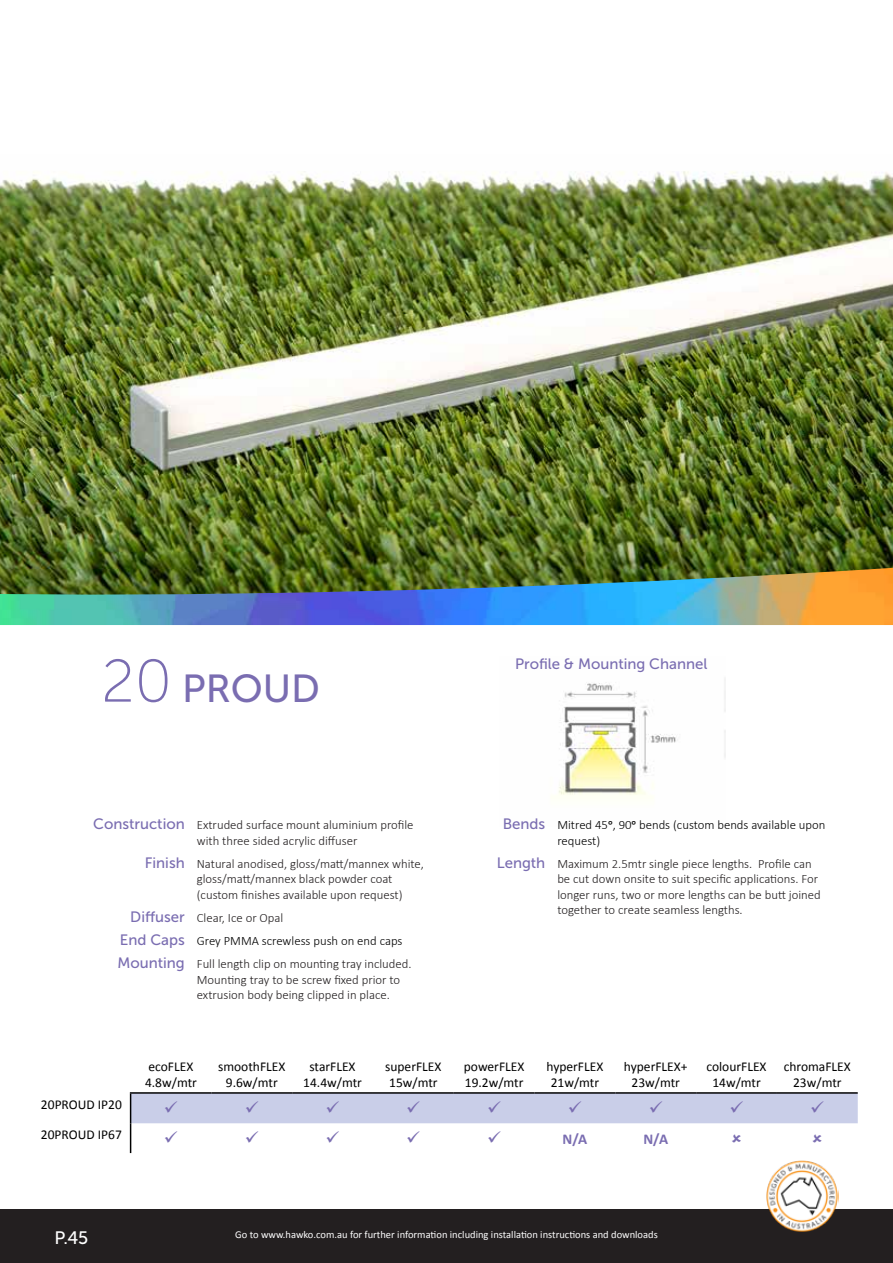
<style>
.page{position:relative;width:893px;height:1263px;background:#fff}
.page>*{position:absolute;margin:0;border:0;box-sizing:border-box;transform-origin:0 0}
.t1{font:39px "Museo Sans 500";color:#7a6db1}
.t2{font:18px "Museo Sans 500";color:#fff}
.t3{font:15px "Museo Sans 500";color:#7a6db1}
.t4{font:700 15px "Calibri";color:#7a6db1}
.t5{font:13.5px/16.2px "Calibri";color:#000;text-align:center}
.t6{font:300 12.75px/15.3px "Calibri";color:#231f20}
.t7{font:300 12.75px/15.3px "Calibri";color:#000}
.t8{font:10.5px "Calibri";color:#fff}
.s1{font-family:"Museo Sans 100";font-size:60px}
.s2{font-family:"Museo Sans 500";font-weight:400;font-size:15px;color:#7a6db1}
.s3{color:#000}
.s4{font-weight:400}
</style>
<div class="page">
<div style="left:0;top:1209px;width:893px;height:54px;background:#231f20"></div>
<img style="left:558px;top:679px;width:167px;height:117px">
<img style="left:0;top:171px;width:893px;height:397px">
<hr style="left:130px;top:1123px;width:1px;height:30px;background:#000">
<hr style="left:130px;top:1092px;width:81px;height:2px;background:#000">
<hr style="left:211px;top:1092px;width:81px;height:2px;background:#000">
<hr style="left:292px;top:1092px;width:81px;height:2px;background:#000">
<hr style="left:373px;top:1092px;width:81px;height:2px;background:#000">
<hr style="left:454px;top:1092px;width:81px;height:2px;background:#000">
<hr style="left:535px;top:1092px;width:80px;height:2px;background:#000">
<hr style="left:615px;top:1092px;width:81px;height:2px;background:#000">
<hr style="left:696px;top:1092px;width:81px;height:2px;background:#000">
<hr style="left:777px;top:1092px;width:81px;height:2px;background:#000">
<img style="left:766px;top:1160px;width:72px;height:72px">
<img style="left:0;top:568px;width:893px;height:57px">
<div style="left:130px;top:1093px;width:728px;height:30px;background:#c9cee8"></div>
<h1 class="t1" style="left:101px;top:667px;width:220px"><span class="s1">20</span> PROUD</h1>
<p class="t6" style="left:197px;top:817px;width:218px;text-indent:-104px"><span class="s2">Construction</span> Extruded surface mount aluminium profile with three sided acrylic diffuser</p>
<p class="t6" style="left:197px;top:856px;width:229px;text-indent:-52px"><span class="s2">Finish</span> Natural anodised, gloss/matt/mannex white, gloss/matt/mannex black powder coat (custom finishes available upon request)</p>
<p class="t6" style="left:117px;top:906px;width:296px;line-height:23.2px;text-indent:13px"><span class="s2">Diffuser</span> Clear, Ice or Opal<br><span class="s2">End Caps</span> <span class="s3">Grey PMMA screwless push on end caps<br></span><span class="s2">Mounting</span> Full length clip on mounting tray included.</p>
<p class="t6" style="left:197px;top:971px;width:205px">Mounting tray to be screw fixed prior to extrusion body being clipped in place.</p>
<p class="t3" style="left:515px;top:655px;width:194px">Profile &amp; Mounting Channel</p>
<p class="t7" style="left:557px;top:817px;width:270px;text-indent:-55px"><span class="s2">Bends</span> Mitred 45<span class="s4">o</span>, 90<span class="s4">o</span> bends (custom bends available upon request)</p>
<p class="t6" style="left:557px;top:856px;width:265px;text-indent:-61px"><span class="s2">Length</span> Maximum 2.5mtr single piece lengths. Profile can be cut down onsite to suit specific applications. For longer runs, two or more lengths can be butt joined together to create seamless lengths.</p>
<p class="t5" style="left:145px;top:1058px;width:53px;text-align:left">ecoFLEX<br>4.8w/mtr</p>
<p class="t5" style="left:218px;top:1058px;width:69px">smoothFLEX<br>9.6w/mtr</p>
<p class="t5" style="left:303px;top:1058px;width:60px">starFLEX<br>14.4w/mtr</p>
<p class="t5" style="left:385px;top:1058px;width:58px;text-align:left">superFLEX<br>15w/mtr</p>
<p class="t5" style="left:464px;top:1058px;width:62px;text-align:left">powerFLEX<br>19.2w/mtr</p>
<p class="t5" style="left:546px;top:1058px;width:58px">hyperFLEX<br>21w/mtr</p>
<p class="t5" style="left:624px;top:1058px;width:65px">hyperFLEX+<br>23w/mtr</p>
<p class="t5" style="left:706px;top:1058px;width:62px">colourFLEX<br>14w/mtr</p>
<p class="t5" style="left:784px;top:1058px;width:69px">chromaFLEX<br>23w/mtr</p>
<p class="t5" style="left:41px;top:1096px;width:82px">20PROUD IP20</p>
<p class="t5" style="left:41px;top:1127px;width:82px">20PROUD IP67</p>
<p class="t4" style="left:563px;top:1129px;width:26px">N/A</p>
<p class="t4" style="left:643px;top:1129px;width:26px">N/A</p>
<h2 class="t2" style="left:54px;top:1227px;width:35px">P.45</h2>
<p class="t8" style="left:235px;top:1228px;width:424px">Go to www.hawko.com.au for further information including installation instructions and downloads</p>
</div>
